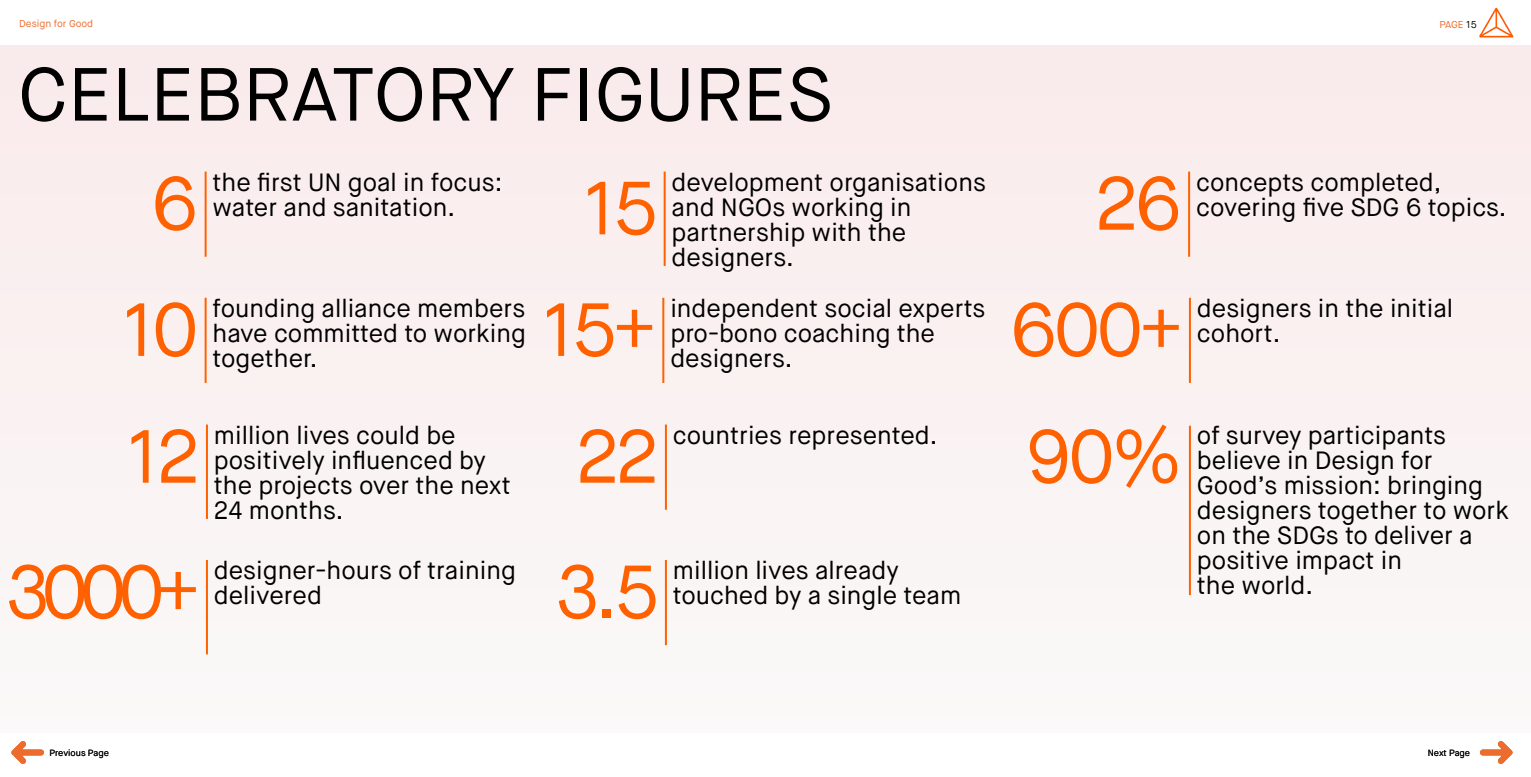
<style>
.page{position:relative;width:1531px;height:777px;background:#fff}
.page>*{position:absolute;margin:0;border:0;box-sizing:border-box;transform-origin:0 0}
.t1{font:75px/135.4px "Maison Neue";letter-spacing:-.05em;color:#ff6101}
.t2{font:75px "Maison Neue";color:#000}
.t3{font:25px/25px "Maison Neue";color:#000}
.t4{font:10px "Maison Neue";color:#ed6d2d}
.t5{font:9px "Maison Neue";color:#000}
.s1{color:#000}
</style>
<div class="page">
<div style="left:0;top:45px;width:1531px;height:687px;background:#faf1f1"></div>
<hr style="left:205px;top:171px;width:2px;height:86px;background:#ff6101">
<hr style="left:205px;top:298px;width:2px;height:85px;background:#ff6101">
<hr style="left:665px;top:424px;width:2px;height:86px;background:#ff6101">
<hr style="left:665px;top:560px;width:2px;height:85px;background:#ff6101">
<hr style="left:206px;top:424px;width:2px;height:95px;background:#ff6101">
<hr style="left:206px;top:560px;width:2px;height:94px;background:#ff6101">
<hr style="left:664px;top:171px;width:2px;height:95px;background:#ff6101">
<hr style="left:662px;top:298px;width:2px;height:85px;background:#ff6101">
<hr style="left:1188px;top:171px;width:2px;height:86px;background:#ff6101">
<hr style="left:1189px;top:298px;width:2px;height:85px;background:#ff6101">
<hr style="left:1189px;top:426px;width:2px;height:169px;background:#ff6101">
<img style="left:1479px;top:7px;width:35px;height:31px">
<svg style="left:11px;top:741px;width:33px;height:23px"></svg>
<svg style="left:1480px;top:741px;width:33px;height:23px"></svg>
<p class="t4" style="left:19px;top:17px;width:75px">Design for Good</p>
<p class="t4" style="left:1439px;top:18px;width:39px">PAGE <span class="s1">15</span></p>
<h1 class="t2" style="left:18px;top:47px;width:816px">CELEBRATORY FIGURES</h1>
<h1 class="t1" style="left:151px;top:137px;width:49px">6</h1>
<p class="t3" style="left:213px;top:170px;width:291px">the first UN goal in focus: water and sanitation.</p>
<h1 class="t1" style="left:122px;top:263px;width:78px">10</h1>
<p class="t3" style="left:213px;top:296px;width:315px;text-align:justify">founding alliance members have committed to working together.</p>
<h1 class="t1" style="left:6px;top:389px;width:196px;text-align:right">12<br>3000+</h1>
<p class="t3" style="left:214px;top:423px;width:298px">million lives could be positively influenced by the projects over the next<br>24 months.</p>
<p class="t3" style="left:214px;top:558px;width:303px">designer-hours of training delivered</p>
<p class="t3" style="left:672px;top:170px;width:316px">development organisations and NGOs working in partnership with the designers.</p>
<p class="t3" style="left:670px;top:296px;width:317px">independent social experts pro-bono coaching the designers.</p>
<p class="t3" style="left:1196px;top:170px;width:312px">concepts completed, covering five SDG 6 topics.</p>
<h1 class="t1" style="left:542px;top:148px;width:117px;line-height:121.5px;text-align:center">15<br>15+</h1>
<h1 class="t1" style="left:1094px;top:137px;width:89px">26</h1>
<h1 class="t1" style="left:1010px;top:267px;width:175px;line-height:126.8px">600+<br>90%</h1>
<p class="t3" style="left:1197px;top:296px;width:258px">designers in the initial cohort.</p>
<p class="t3" style="left:673px;top:423px;width:266px">countries represented.</p>
<p class="t3" style="left:1197px;top:423px;width:313px">of survey participants believe in Design for<br>Good’s mission: bringing designers together to work on the SDGs to deliver a positive impact in<br>the world.</p>
<h1 class="t1" style="left:555px;top:389px;width:105px">22<br>3.5</h1>
<p class="t3" style="left:673px;top:558px;width:290px">million lives already touched by a single team</p>
<p class="t5" style="left:50px;top:747px;width:61px">Previous Page</p>
<p class="t5" style="left:1428px;top:747px;width:44px">Next Page</p>
</div>
